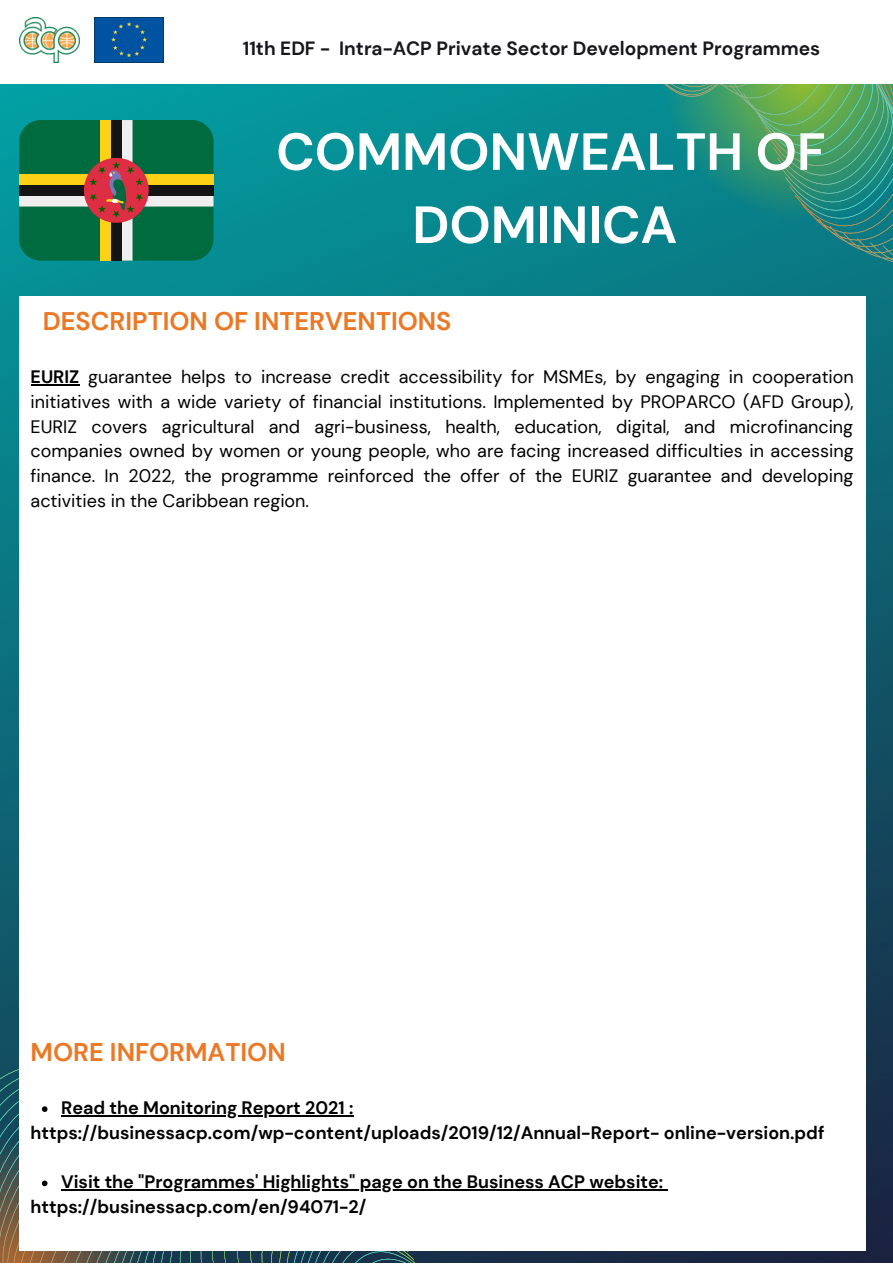
<style>
.page{position:relative;width:893px;height:1264px;background:#fff}
.page>*{position:absolute;margin:0;border:0;box-sizing:border-box;transform-origin:0 0}
.t1{font:700 52.2px/73.1px "DM Sans";color:#fff;text-align:center}
.t2{font:700 25.5px "DM Sans";color:#eb7825}
.t3{font:700 19.2px "DM Sans";color:#17161a}
.t4{font:18px/24.8px "DM Sans";color:#000;text-align:justify}
.t5{font:700 18px "DM Sans";color:#000}
.s1{font-weight:700}
</style>
<div class="page">
<img style="left:0;top:84px;width:892px;height:1178px">
<div style="left:586px;top:186px;width:164px;height:110px;background:#097f89"></div>
<svg style="left:582px;top:84px;width:121px;height:102px;background:#0b8a8e"></svg>
<svg style="left:703px;top:84px;width:47px;height:160px;background:#248e7a"></svg>
<svg style="left:750px;top:84px;width:142px;height:285px;background:#2e8e74"></svg>
<svg style="left:419px;top:1250px;width:175px;height:12px;background:#2b3e56"></svg>
<svg style="left:208px;top:1250px;width:211px;height:12px;background:#335462"></svg>
<img style="left:95px;top:17px;width:68px;height:45px">
<img style="left:19px;top:17px;width:61px;height:45px">
<div style="left:19px;top:296px;width:846px;height:954px;background:#fff"></div>
<hr style="left:61px;top:1115px;width:292px;height:1px;background:#000">
<svg style="left:0;top:1050px;width:208px;height:212px"></svg>
<hr style="left:61px;top:1189px;width:602px;height:1px;background:#000">
<hr style="left:31px;top:384px;width:48px;height:1px;background:#000">
<svg style="left:19px;top:120px;width:194px;height:140px;background:#407148"></svg>
<p class="t3" style="left:243px;top:36px;width:579px">11th EDF - Intra-ACP Private Sector Development Programmes</p>
<p class="t1" style="left:276px;top:115px;width:551px">COMMONWEALTH OF<br>DOMINICA</p>
<p class="t2" style="left:43px;top:305px;width:410px">DESCRIPTION OF INTERVENTIONS</p>
<p class="t4" style="left:31px;top:365px;width:824px"><span class="s1">EURIZ</span> guarantee helps to increase credit accessibility for MSMEs, by engaging in cooperation initiatives with a wide variety of financial institutions. Implemented by PROPARCO (AFD Group), EURIZ covers agricultural and agri-business, health, education, digital, and microfinancing companies owned by women or young people, who are facing increased difficulties in accessing finance. In 2022, the programme reinforced the offer of the EURIZ guarantee and developing activities in the Caribbean region.</p>
<p class="t2" style="left:31px;top:1036px;width:257px">MORE INFORMATION</p>
<p class="t5" style="left:61px;top:1096px;width:293px">Read the Monitoring Report 2021 :</p>
<p class="t5" style="left:31px;top:1121px;width:795px">https://businessacp.com/wp-content/uploads/2019/12/Annual-Report- online-version.pdf</p>
<p class="t5" style="left:61px;top:1170px;width:603px">Visit the "Programmes' Highlights" page on the Business ACP website:</p>
<p class="t5" style="left:31px;top:1195px;width:337px">https://businessacp.com/en/94071-2/</p>
</div>
